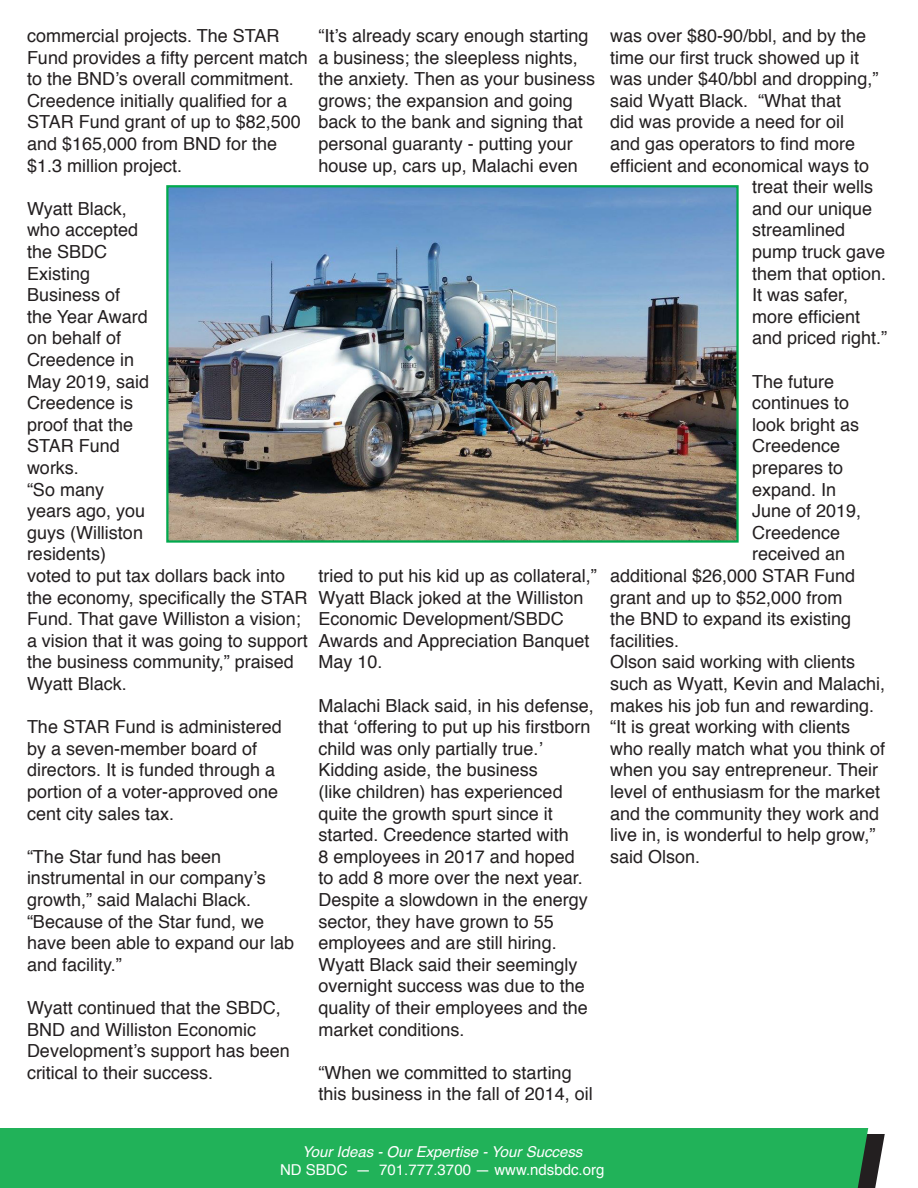
<style>
.page{position:relative;width:918px;height:1188px;background:#fff}
.page>*{position:absolute;margin:0;border:0;box-sizing:border-box;transform-origin:0 0}
.t1{font:18px/21.6px "Helvetica";color:#231f20}
.t2{font:italic 15px "Helvetica";color:#fff}
.t3{font:15px "Helvetica";color:#fff}
</style>
<div class="page">
<img style="left:169px;top:188px;width:567px;height:352px">
<div style="left:166px;top:185px;width:573px;height:358px;border:2px solid #00a94d"></div>
<div style="left:0;top:1128px;width:868px;height:60px;background:#21b259"></div>
<p class="t1" style="left:27px;top:25px;width:282px">commercial projects. The STAR<br>Fund provides a fifty percent match to the BND’s overall commitment.<br>Creedence initially qualified for a<br>STAR Fund grant of up to $82,500 and $165,000 from BND for the $1.3 million project.</p>
<p class="t1" style="left:27px;top:198px;width:282px">Wyatt Black,<br>who accepted<br>the SBDC<br>Existing<br>Business of<br>the Year Award<br>on behalf of<br>Creedence in<br>May 2019, said<br>Creedence is<br>proof that the<br>STAR Fund<br>works.<br>“So many<br>years ago, you<br>guys (Williston<br>residents)<br>voted to put tax dollars back into the economy, specifically the STAR<br>Fund. That gave Williston a vision; a vision that it was going to support the business community,” praised<br>Wyatt Black.</p>
<p class="t1" style="left:27px;top:717px;width:256px">The STAR Fund is administered by a seven-member board of directors. It is funded through a portion of a voter-approved one cent city sales tax.</p>
<p class="t1" style="left:27px;top:846px;width:269px">“The Star fund has been instrumental in our company’s growth,” said Malachi Black. “Because of the Star fund, we have been able to expand our lab and facility.”</p>
<p class="t1" style="left:27px;top:997px;width:264px">Wyatt continued that the SBDC,<br>BND and Williston Economic<br>Development’s support has been critical to their success.</p>
<p class="t1" style="left:319px;top:25px;width:278px">“It’s already scary enough starting a business; the sleepless nights, the anxiety. Then as your business grows; the expansion and going back to the bank and signing that personal guaranty - putting your house up, cars up, Malachi even</p>
<p class="t1" style="left:319px;top:565px;width:280px">tried to put his kid up as collateral,”<br>Wyatt Black joked at the Williston<br>Economic Development/SBDC<br>Awards and Appreciation Banquet<br>May 10.</p>
<p class="t1" style="left:319px;top:695px;width:277px">Malachi Black said, in his defense, that ‘offering to put up his firstborn child was only partially true.’</p>
<p class="t1" style="left:319px;top:760px;width:271px">Kidding aside, the business<br>(like children) has experienced quite the growth spurt since it started. Creedence started with<br>8 employees in 2017 and hoped to add 8 more over the next year.<br>Despite a slowdown in the energy sector, they have grown to 55 employees and are still hiring.</p>
<p class="t1" style="left:319px;top:954px;width:271px">Wyatt Black said their seemingly overnight success was due to the quality of their employees and the market conditions.</p>
<p class="t1" style="left:319px;top:1062px;width:276px">“When we committed to starting this business in the fall of 2014, oil</p>
<p class="t1" style="left:610px;top:25px;width:258px">was over $80-90/bbl, and by the</p>
<p class="t1" style="left:610px;top:47px;width:251px">time our first truck showed up it</p>
<p class="t1" style="left:610px;top:69px;width:270px">was under $40/bbl and dropping,”</p>
<p class="t1" style="left:610px;top:90px;width:232px">said Wyatt Black. “What that</p>
<p class="t1" style="left:610px;top:112px;width:236px">did was provide a need for oil</p>
<p class="t1" style="left:610px;top:133px;width:247px">and gas operators to find more</p>
<p class="t1" style="left:610px;top:155px;width:261px">efficient and economical ways to</p>
<p class="t1" style="left:752px;top:177px;width:123px">treat their wells</p>
<p class="t1" style="left:752px;top:198px;width:122px">and our unique</p>
<p class="t1" style="left:752px;top:220px;width:95px">streamlined</p>
<p class="t1" style="left:752px;top:241px;width:135px">pump truck gave</p>
<p class="t1" style="left:752px;top:263px;width:136px">them that option.</p>
<p class="t1" style="left:752px;top:285px;width:98px">It was safer,</p>
<p class="t1" style="left:752px;top:306px;width:110px">more efficient</p>
<p class="t1" style="left:752px;top:328px;width:137px">and priced right.”</p>
<p class="t1" style="left:752px;top:371px;width:84px">The future</p>
<p class="t1" style="left:752px;top:393px;width:99px">continues to</p>
<p class="t1" style="left:752px;top:414px;width:109px">look bright as</p>
<p class="t1" style="left:752px;top:436px;width:90px">Creedence</p>
<p class="t1" style="left:752px;top:457px;width:93px">prepares to</p>
<p class="t1" style="left:752px;top:479px;width:86px">expand. In</p>
<p class="t1" style="left:752px;top:501px;width:111px">June of 2019,</p>
<p class="t1" style="left:752px;top:522px;width:90px">Creedence</p>
<p class="t1" style="left:752px;top:544px;width:95px">received an</p>
<p class="t1" style="left:610px;top:565px;width:246px">additional $26,000 STAR Fund</p>
<p class="t1" style="left:610px;top:587px;width:234px">grant and up to $52,000 from</p>
<p class="t1" style="left:610px;top:609px;width:243px">the BND to expand its existing</p>
<p class="t1" style="left:610px;top:630px;width:71px">facilities.</p>
<p class="t1" style="left:610px;top:652px;width:276px">Olson said working with clients such as Wyatt, Kevin and Malachi, makes his job fun and rewarding.</p>
<p class="t1" style="left:610px;top:717px;width:277px">“It is great working with clients who really match what you think of when you say entrepreneur. Their level of enthusiasm for the market and the community they work and live in, is wonderful to help grow,” said Olson.</p>
<p class="t2" style="left:302px;top:1140px;width:282px">Your Ideas - Our Expertise - Your Success</p>
<p class="t3" style="left:280px;top:1158px;width:326px">ND SBDC — 701.777.3700 — www.ndsbdc.org</p>
</div>
